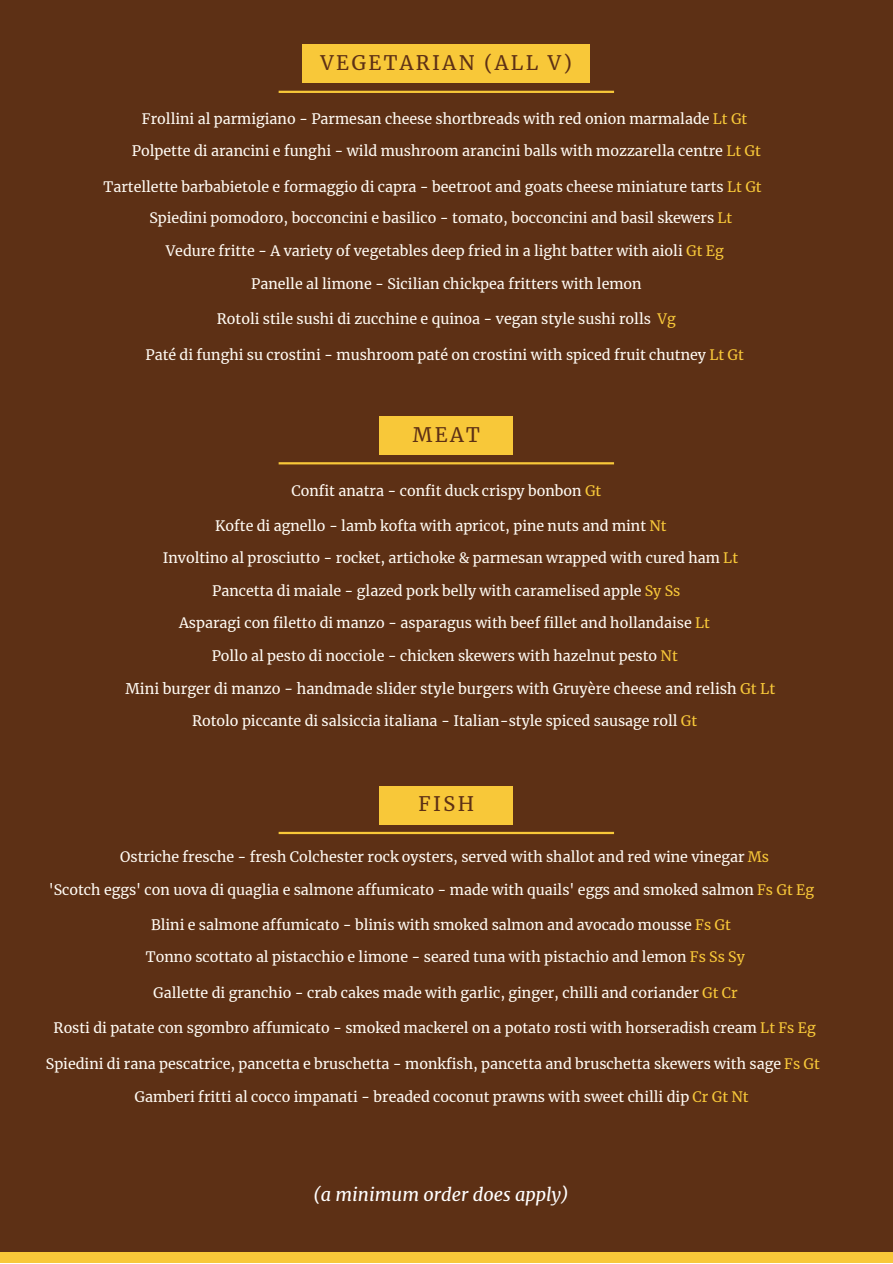
<style>
.page{position:relative;width:893px;height:1264px;background:#fff}
.page>*{position:absolute;margin:0;border:0;box-sizing:border-box;transform-origin:0 0}
.t1{font:19.8px "Merriweather";letter-spacing:.12em;color:#5d3015}
.t2{font:italic 18px "Merriweather";color:#fff}
.t3{font:14.55px "Merriweather";color:#fffbf4}
.t4{font:14.25px "Merriweather";color:#fffbf4}
.s1{color:#f8c839}
</style>
<div class="page">
<div style="left:0;top:0;width:892px;height:1262px;background:#5d3015"></div>
<div style="left:0;top:1252px;width:892px;height:10px;background:#f8c839"></div>
<hr style="left:278px;top:91px;width:336px;height:2px;background:#f8c839">
<div style="left:303px;top:45px;width:287px;height:38px;background:#f8c839"></div>
<hr style="left:278px;top:462px;width:336px;height:2px;background:#f8c839">
<div style="left:379px;top:416px;width:134px;height:39px;background:#f8c839"></div>
<hr style="left:278px;top:831px;width:336px;height:3px;background:#f8c839">
<div style="left:379px;top:785px;width:134px;height:39px;background:#f8c839"></div>
<p class="t1" style="left:320px;top:51px;width:253px">VEGETARIAN (ALL V)</p>
<p class="t4" style="left:142px;top:110px;width:607px">Frollini al parmigiano - Parmesan cheese shortbreads with red onion marmalade <span class="s1">Lt Gt</span></p>
<p class="t4" style="left:132px;top:142px;width:630px">Polpette di arancini e funghi - wild mushroom arancini balls with mozzarella centre <span class="s1">Lt Gt</span></p>
<p class="t4" style="left:103px;top:178px;width:659px">Tartellette barbabietole e formaggio di capra - beetroot and goats cheese miniature tarts <span class="s1">Lt Gt</span></p>
<p class="t4" style="left:149px;top:208px;width:584px">Spiedini pomodoro, bocconcini e basilico - tomato, bocconcini and basil skewers <span class="s1">Lt</span></p>
<p class="t4" style="left:166px;top:242px;width:559px">Vedure fritte - A variety of vegetables deep fried in a light batter with aioli <span class="s1">Gt Eg</span></p>
<p class="t4" style="left:251px;top:275px;width:392px">Panelle al limone - Sicilian chickpea fritters with lemon</p>
<p class="t4" style="left:217px;top:310px;width:460px">Rotoli stile sushi di zucchine e quinoa - vegan style sushi rolls <span class="s1">Vg</span></p>
<p class="t4" style="left:145px;top:345px;width:600px">Paté di funghi su crostini - mushroom paté on crostini with spiced fruit chutney <span class="s1">Lt Gt</span></p>
<p class="t1" style="left:413px;top:422px;width:69px">MEAT</p>
<p class="t4" style="left:291px;top:481px;width:311px">Confit anatra - confit duck crispy bonbon <span class="s1">Gt</span></p>
<p class="t4" style="left:215px;top:517px;width:453px">Kofte di agnello - lamb kofta with apricot, pine nuts and mint <span class="s1">Nt</span></p>
<p class="t4" style="left:163px;top:549px;width:576px">Involtino al prosciutto - rocket, artichoke &amp; parmesan wrapped with cured ham <span class="s1">Lt</span></p>
<p class="t4" style="left:212px;top:582px;width:469px">Pancetta di maiale - glazed pork belly with caramelised apple <span class="s1">Sy Ss</span></p>
<p class="t4" style="left:179px;top:614px;width:532px">Asparagi con filetto di manzo - asparagus with beef fillet and hollandaise <span class="s1">Lt</span></p>
<p class="t4" style="left:212px;top:647px;width:467px">Pollo al pesto di nocciole - chicken skewers with hazelnut pesto <span class="s1">Nt</span></p>
<p class="t3" style="left:125px;top:679px;width:651px">Mini burger di manzo - handmade slider style burgers with Gruyère cheese and relish <span class="s1">Gt Lt</span></p>
<p class="t4" style="left:192px;top:711px;width:506px">Rotolo piccante di salsiccia italiana - Italian-style spiced sausage roll <span class="s1">Gt</span></p>
<p class="t1" style="left:418px;top:792px;width:57px">FISH</p>
<p class="t4" style="left:120px;top:847px;width:650px">Ostriche fresche - fresh Colchester rock oysters, served with shallot and red wine vinegar <span class="s1">Ms</span></p>
<p class="t4" style="left:49px;top:881px;width:766px">'Scotch eggs' con uova di quaglia e salmone affumicato - made with quails' eggs and smoked salmon <span class="s1">Fs Gt Eg</span></p>
<p class="t4" style="left:151px;top:916px;width:581px">Blini e salmone affumicato - blinis with smoked salmon and avocado mousse <span class="s1">Fs Gt</span></p>
<p class="t4" style="left:146px;top:948px;width:600px">Tonno scottato al pistacchio e limone - seared tuna with pistachio and lemon <span class="s1">Fs Ss Sy</span></p>
<p class="t4" style="left:153px;top:983px;width:586px">Gallette di granchio - crab cakes made with garlic, ginger, chilli and coriander <span class="s1">Gt Cr</span></p>
<p class="t4" style="left:54px;top:1019px;width:763px">Rosti di patate con sgombro affumicato - smoked mackerel on a potato rosti with horseradish cream <span class="s1">Lt Fs Eg</span></p>
<p class="t4" style="left:46px;top:1054px;width:775px">Spiedini di rana pescatrice, pancetta e bruschetta - monkfish, pancetta and bruschetta skewers with sage <span class="s1">Fs Gt</span></p>
<p class="t4" style="left:134px;top:1087px;width:615px">Gamberi fritti al cocco impanati - breaded coconut prawns with sweet chilli dip <span class="s1">Cr Gt Nt</span></p>
<p class="t2" style="left:313px;top:1183px;width:257px">(a minimum order does apply)</p>
</div>
